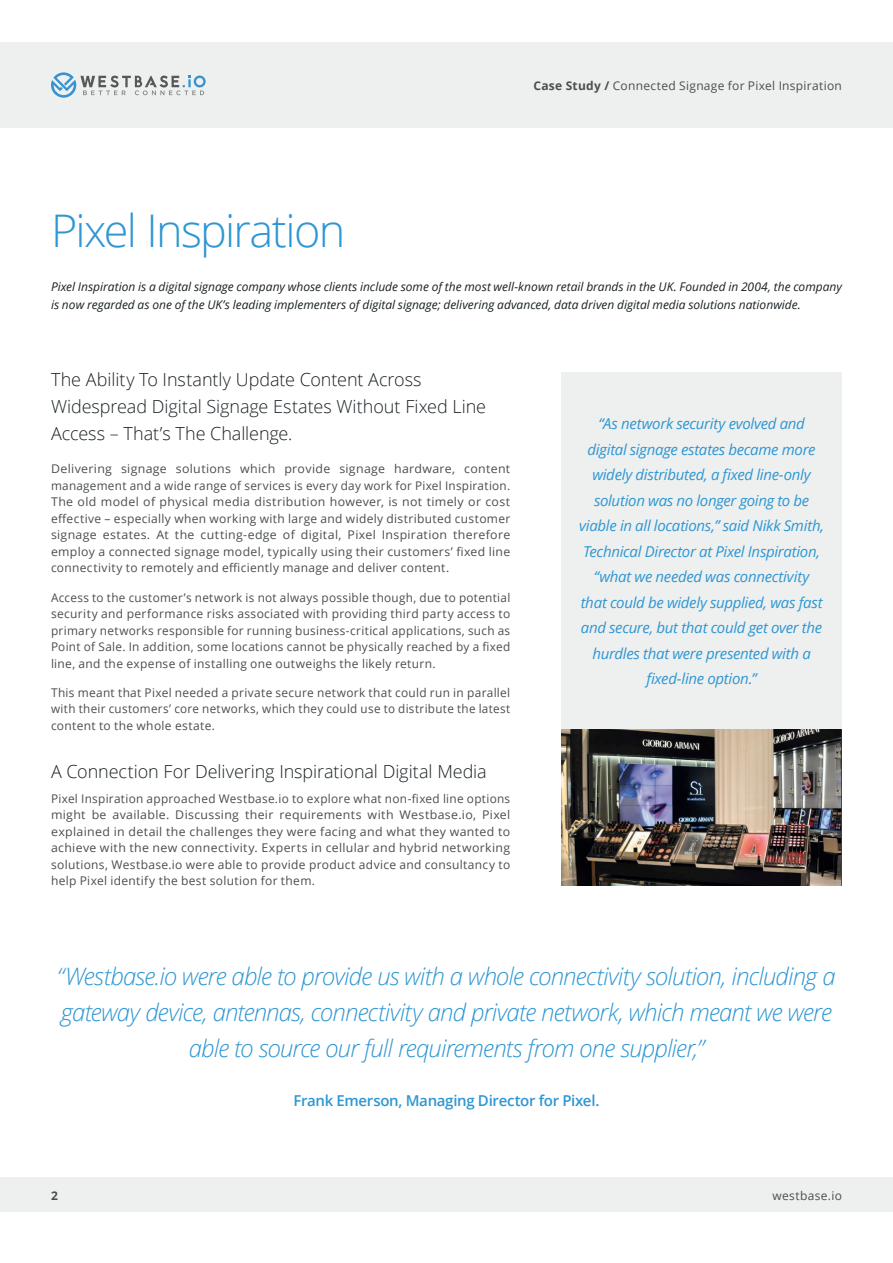
<style>
.page{position:relative;width:893px;height:1263px;background:#fff}
.page>*{position:absolute;margin:0;border:0;box-sizing:border-box;transform-origin:0 0}
.t1{font:300 45px "Open Sans";letter-spacing:-.035em;color:#2e96d3}
.t2{font:italic 300 24px/36px "Open Sans";letter-spacing:-.035em;color:#2e96d3;text-align:center}
.t3{font:300 18px/27px "Open Sans";letter-spacing:-.005em;color:#1a2124}
.t4{font:italic 15px/25.5px "Open Sans";letter-spacing:-.02em;color:#2e96d3;text-align:center}
.t5{font:600 15px "Open Sans";letter-spacing:-.02em;color:#2e96d3}
.t6{font:12px/16.5px "Open Sans";letter-spacing:.025em;color:#4a4e50;text-align:justify}
.t7{font:italic 12px/18px "Open Sans";color:#1a2124}
.t8{font:700 12px "Open Sans";color:#4a4e50}
.s1{font-weight:700}
</style>
<div class="page">
<div style="left:0;top:43px;width:893px;height:85px;background:#eef0ef"></div>
<div style="left:0;top:1178px;width:893px;height:34px;background:#eef0ef"></div>
<svg style="left:51px;top:72px;width:155px;height:26px"></svg>
<div style="left:561px;top:372px;width:281px;height:358px;background:#eef0ef"></div>
<img style="left:561px;top:730px;width:281px;height:155px">
<p class="t6" style="left:533px;top:77px;width:310px"><span class="s1">Case Study /</span> Connected Signage for Pixel Inspiration</p>
<h1 class="t1" style="left:51px;top:200px;width:296px">Pixel Inspiration</h1>
<p class="t7" style="left:51px;top:277px;width:792px">Pixel Inspiration is a digital signage company whose clients include some of the most well-known retail brands in the UK. Founded in 2004, the company is now regarded as one of the UK’s leading implementers of digital signage; delivering advanced, data driven digital media solutions nationwide.</p>
<h3 class="t3" style="left:51px;top:365px;width:437px">The Ability To Instantly Update Content Across<br>Widespread Digital Signage Estates Without Fixed Line<br>Access – That’s The Challenge.</h3>
<p class="t6" style="left:51px;top:460px;width:461px">Delivering signage solutions which provide signage hardware, content management and a wide range of services is every day work for Pixel Inspiration.<br>The old model of physical media distribution however, is not timely or cost effective – especially when working with large and widely distributed customer signage estates. At the cutting-edge of digital, Pixel Inspiration therefore employ a connected signage model, typically using their customers’ fixed line connectivity to remotely and efficiently manage and deliver content.</p>
<p class="t6" style="left:51px;top:589px;width:461px">Access to the customer’s network is not always possible though, due to potential security and performance risks associated with providing third party access to primary networks responsible for running business-critical applications, such as Point of Sale. In addition, some locations cannot be physically reached by a fixed line, and the expense of installing one outweighs the likely return.</p>
<p class="t6" style="left:51px;top:684px;width:461px">This meant that Pixel needed a private secure network that could run in parallel with their customers’ core networks, which they could use to distribute the latest content to the whole estate.</p>
<h3 class="t3" style="left:51px;top:757px;width:437px">A Connection For Delivering Inspirational Digital Media</h3>
<p class="t6" style="left:51px;top:790px;width:461px">Pixel Inspiration approached Westbase.io to explore what non-fixed line options might be available. Discussing their requirements with Westbase.io, Pixel explained in detail the challenges they were facing and what they wanted to achieve with the new connectivity. Experts in cellular and hybrid networking solutions, Westbase.io were able to provide product advice and consultancy to help Pixel identify the best solution for them.</p>
<p class="t4" style="left:579px;top:411px;width:246px">“As network security evolved and digital signage estates became more widely distributed, a fixed line-only solution was no longer going to be viable in all locations,” said Nikk Smith, Technical Director at Pixel Inspiration, “what we needed was connectivity that could be widely supplied, was fast and secure, but that could get over the hurdles that were presented with a fixed-line option.”</p>
<h2 class="t2" style="left:57px;top:957px;width:780px">“Westbase.io were able to provide us with a whole connectivity solution, including a gateway device, antennas, connectivity and private network, which meant we were able to source our full requirements from one supplier,”</h2>
<p class="t5" style="left:293px;top:1090px;width:307px">Frank Emerson, Managing Director for Pixel.</p>
<p class="t8" style="left:51px;top:1187px;width:8px">2</p>
<p class="t6" style="left:772px;top:1186px;width:71px">westbase.io</p>
</div>
